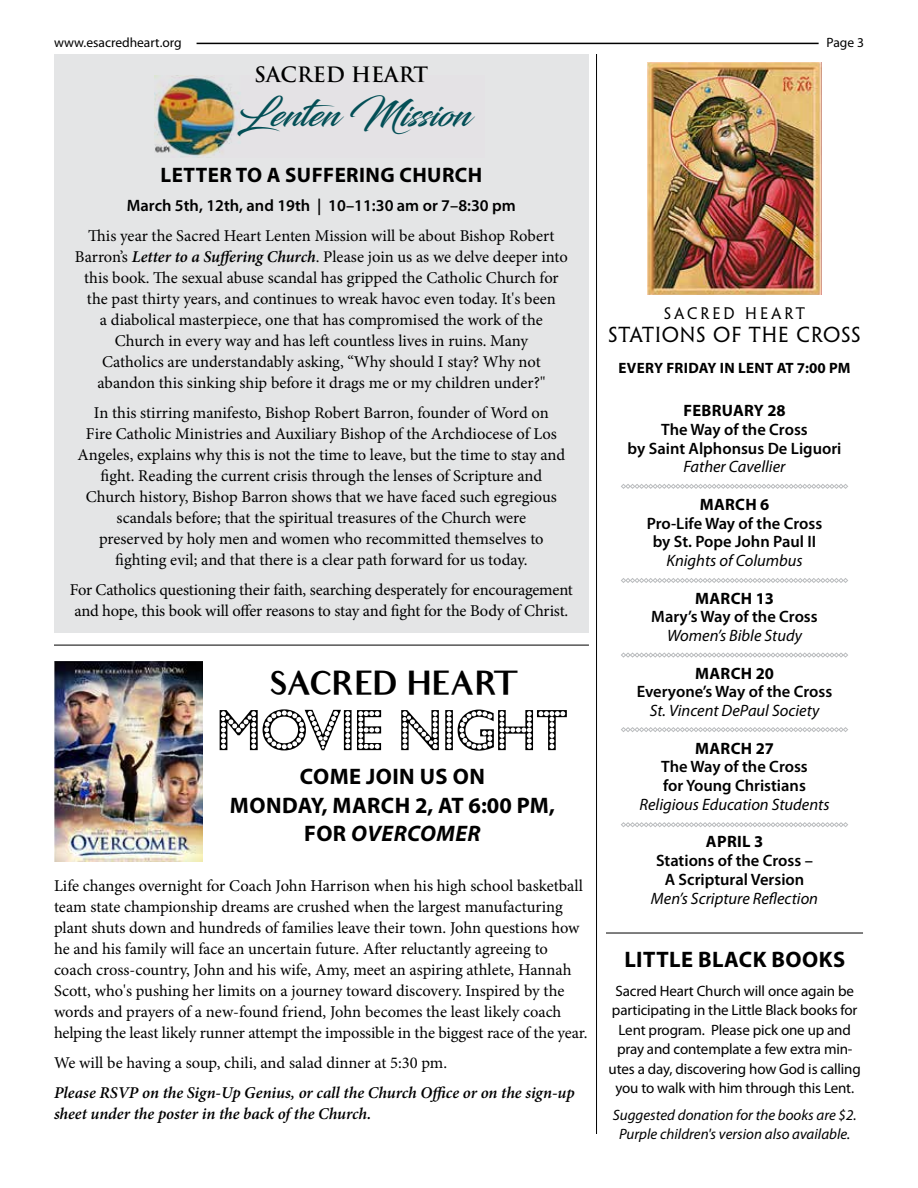
<style>
.page{position:relative;width:918px;height:1188px;background:#fff}
.page>*{position:absolute;margin:0;border:0;box-sizing:border-box;transform-origin:0 0}
.t1{font:55.5px "Marquee";color:#000}
.t2{font:43.95px/47px "Franklin Gothic";color:#191b0e;text-align:center}
.t3{font:36.6px "Blacksword";color:#045860}
.t4{font:700 31.5px "Audrey";color:#000}
.t5{font:26.4px "Franklin Gothic";color:#191b0e}
.t6{font:700 22.5px/28.5px "Myriad Pro";letter-spacing:.02em;color:#000;text-align:center}
.t7{font:700 21px "Myriad Pro";letter-spacing:.02em;color:#000}
.t8{font:700 20.7px "Trajan";color:#000}
.t9{font:19.8px "Franklin Gothic";color:#000}
.t10{font:19.5px "Penumbra MM 365 500";letter-spacing:.05em;color:#000}
.t11{font:16.5px/21px "Minion Pro";letter-spacing:-.005em;color:#000;text-align:center}
.t12{font:600 16.5px/18.8px "Myriad Pro";color:#000;text-align:center}
.t13{font:italic 16.5px "Myriad Pro";color:#000}
.t14{font:italic 600 16.5px/21px "Minion Pro";letter-spacing:-.005em;color:#000}
.t15{font:700 16.5px "Myriad Pro";letter-spacing:.02em;color:#000}
.t16{font:15px/19.5px "Myriad Pro";letter-spacing:-.01em;color:#000;text-align:center}
.t17{font:italic 15px/19.5px "Myriad Pro";color:#000;text-align:center}
.t18{font:700 15px "Myriad Pro";letter-spacing:.02em;color:#000}
.t19{font:15px "Penumbra MM 365 500";letter-spacing:.2em;color:#000}
.t20{font:13.5px "Myriad Pro";color:#000}
.s1{font-weight:600;font-style:italic}
.s2{font-style:italic}
</style>
<div class="page">
<hr style="left:197px;top:43px;width:622px;height:1px;background:#000">
<div style="left:54px;top:54px;width:535px;height:579px;background:#e4e5e6"></div>
<hr style="left:54px;top:645px;width:535px;height:1px;background:#000">
<img style="left:155px;top:75px;width:85px;height:82px">
<img style="left:54px;top:662px;width:149px;height:199px">
<hr style="left:596px;top:54px;width:1px;height:1080px;background:#000">
<img style="left:647px;top:63px;width:175px;height:232px">
<svg style="left:621px;top:484px;width:227px;height:5px"></svg>
<svg style="left:621px;top:578px;width:227px;height:5px"></svg>
<svg style="left:621px;top:653px;width:227px;height:5px"></svg>
<svg style="left:621px;top:727px;width:227px;height:5px"></svg>
<svg style="left:621px;top:822px;width:227px;height:5px"></svg>
<hr style="left:606px;top:933px;width:257px;height:1px;background:#000">
<p class="t20" style="left:54px;top:35px;width:129px">www.esacredheart.org</p>
<p class="t20" style="left:827px;top:35px;width:39px">Page 3</p>
<p class="t8" style="left:254px;top:62px;width:175px">SACRED HEART</p>
<h3 class="t3" style="left:237px;top:92px;width:235px">Lenten Mission</h3>
<p class="t7" style="left:161px;top:163px;width:323px">LETTER TO A SUFFERING CHURCH</p>
<p class="t12" style="left:127px;top:196px;width:391px">March 5th, 12th, and 19th | 10–11:30 am or 7–8:30 pm</p>
<p class="t11" style="left:75px;top:225px;width:495px">This year the Sacred Heart Lenten Mission will be about Bishop Robert Barron’s <span class="s1">Letter to a Suffering Church</span>. Please join us as we delve deeper into this book. The sexual abuse scandal has gripped the Catholic Church for the past thirty years, and continues to wreak havoc even today. It's been<br>a diabolical masterpiece, one that has compromised the work of the Church in every way and has left countless lives in ruins. Many<br>Catholics are understandably asking, “Why should I stay? Why not abandon this sinking ship before it drags me or my children under?"</p>
<p class="t11" style="left:78px;top:402px;width:489px">In this stirring manifesto, Bishop Robert Barron, founder of Word on<br>Fire Catholic Ministries and Auxiliary Bishop of the Archdiocese of Los Angeles, explains why this is not the time to leave, but the time to stay and fight. Reading the current crisis through the lenses of Scripture and Church history, Bishop Barron shows that we have faced such egregious scandals before; that the spiritual treasures of the Church were<br>preserved by holy men and women who recommitted themselves to fighting evil; and that there is a clear path forward for us today.</p>
<p class="t11" style="left:70px;top:579px;width:505px;text-align:left">For Catholics questioning their faith, searching desperately for encouragement and hope, this book will offer reasons to stay and fight for the Body of Christ.</p>
<h2 class="t2" style="left:91px;top:231px;width:418px">FAMILY MOVIE NIGHTS<br>AT SACRED HEART</h2>
<h3 class="t5" style="left:211px;top:321px;width:179px">All are Welcome</h3>
<p class="t9" style="left:57px;top:601px;width:144px">BREAKTHROUGH</p>
<p class="t9" style="left:228px;top:601px;width:123px">THE LION, THE</p>
<p class="t9" style="left:408px;top:601px;width:107px">UNPLANNED</p>
<h3 class="t4" style="left:269px;top:665px;width:248px">SACRED HEART</h3>
<h1 class="t1" style="left:217px;top:697px;width:352px">MOVIE NIGHT</h1>
<h3 class="t6" style="left:230px;top:763px;width:327px">COME JOIN US ON<br>MONDAY, MARCH 2, AT 6:00 PM,<br>FOR <span class="s2">OVERCOMER</span></h3>
<p class="t9" style="left:228px;top:672px;width:118px">Mon., Dec. 16</p>
<p class="t11" style="left:54px;top:875px;width:535px;text-align:left">Life changes overnight for Coach John Harrison when his high school basketball team state championship dreams are crushed when the largest manufacturing plant shuts down and hundreds of families leave their town. John questions how he and his family will face an uncertain future. After reluctantly agreeing to coach cross-country, John and his wife, Amy, meet an aspiring athlete, Hannah Scott, who's pushing her limits on a journey toward discovery. Inspired by the words and prayers of a new-found friend, John becomes the least likely coach helping the least likely runner attempt the impossible in the biggest race of the year.</p>
<p class="t11" style="left:54px;top:1052px;width:395px">We will be having a soup, chili, and salad dinner at 5:30 pm.</p>
<p class="t14" style="left:54px;top:1082px;width:522px">Please RSVP on the Sign-Up Genius, or call the Church Office or on the sign-up sheet under the poster in the back of the Church.</p>
<p class="t19" style="left:664px;top:305px;width:142px">SACRED HEART</p>
<p class="t10" style="left:608px;top:323px;width:254px">STATIONS OF THE CROSS</p>
<p class="t18" style="left:619px;top:359px;width:233px">EVERY FRIDAY IN LENT AT 7:00 PM</p>
<p class="t15" style="left:683px;top:401px;width:104px">FEBRUARY 28</p>
<p class="t12" style="left:628px;top:420px;width:215px">The Way of the Cross<br>by Saint Alphonsus De Liguori</p>
<p class="t13" style="left:684px;top:458px;width:103px">Father Cavellier</p>
<p class="t15" style="left:700px;top:495px;width:71px">MARCH 6</p>
<p class="t12" style="left:647px;top:514px;width:177px">Pro-Life Way of the Cross by St. Pope John Paul II</p>
<p class="t13" style="left:666px;top:552px;width:138px">Knights of Columbus</p>
<p class="t15" style="left:695px;top:589px;width:80px">MARCH 13</p>
<p class="t12" style="left:651px;top:608px;width:168px">Mary’s Way of the Cross</p>
<p class="t13" style="left:667px;top:627px;width:136px">Women’s Bible Study</p>
<p class="t15" style="left:695px;top:664px;width:80px">MARCH 20</p>
<p class="t12" style="left:637px;top:683px;width:197px">Everyone’s Way of the Cross</p>
<p class="t13" style="left:650px;top:702px;width:171px">St. Vincent DePaul Society</p>
<p class="t15" style="left:695px;top:739px;width:80px">MARCH 27</p>
<p class="t12" style="left:661px;top:758px;width:148px;text-align:left">The Way of the Cross for Young Christians</p>
<p class="t13" style="left:640px;top:795px;width:192px">Religious Education Students</p>
<p class="t15" style="left:706px;top:832px;width:59px">APRIL 3</p>
<p class="t12" style="left:656px;top:851px;width:158px">Stations of the Cross –<br>A Scriptural Version</p>
<p class="t13" style="left:651px;top:889px;width:169px">Men’s Scripture Reflection</p>
<h3 class="t6" style="left:624px;top:946px;width:222px">LITTLE BLACK BOOKS</h3>
<p class="t16" style="left:609px;top:981px;width:254px">Sacred Heart Church will once again be participating in the Little Black books for Lent program. Please pick one up and pray and contemplate a few extra min&shy;utes a day, discovering how God is calling you to walk with him through this Lent.</p>
<p class="t17" style="left:613px;top:1105px;width:245px">Suggested donation for the books are $2.<br>Purple children's version also available.</p>
</div>
